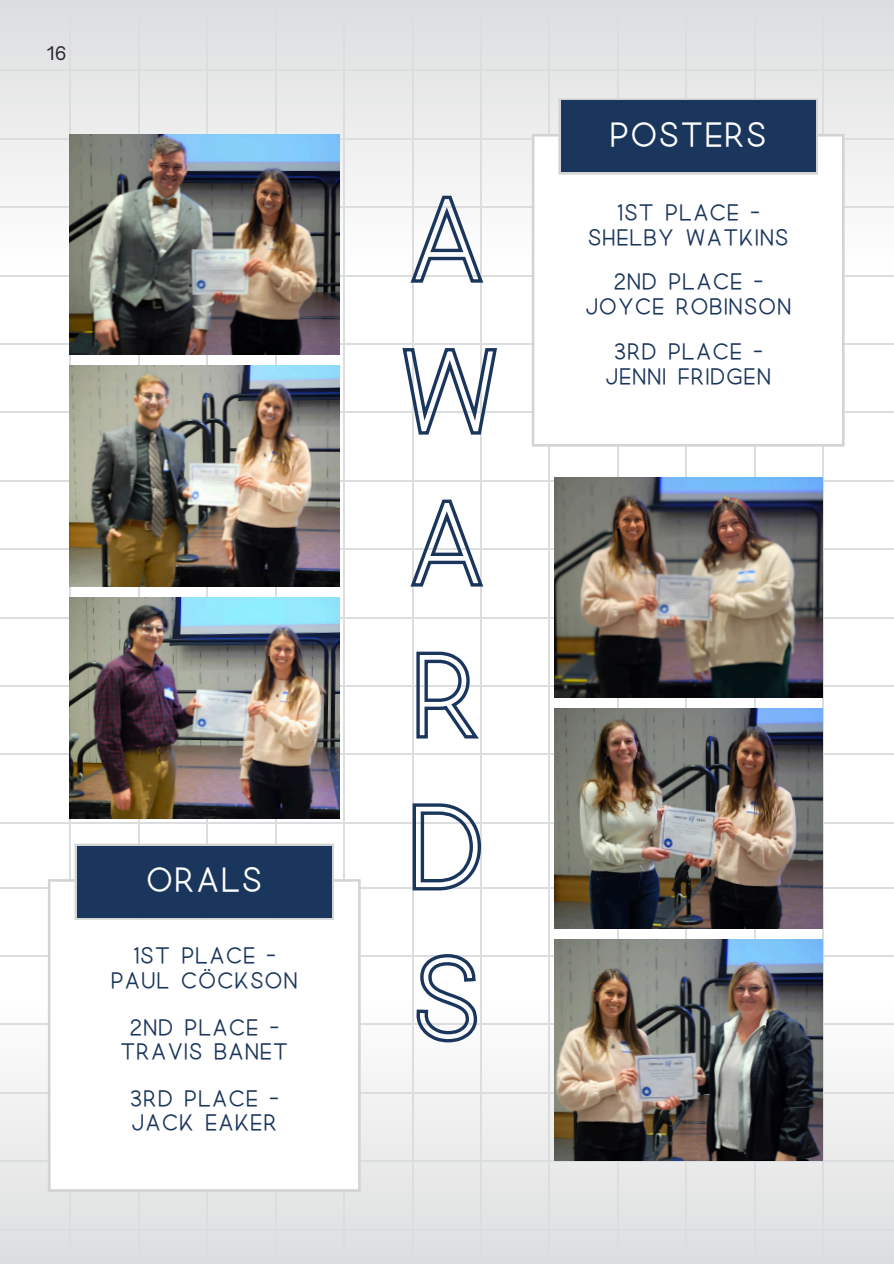
<style>
.page{position:relative;width:894px;height:1264px;background:#fff}
.page>*{position:absolute;margin:0;border:0;box-sizing:border-box;transform-origin:0 0}
.t1{font:31.5px "Quick";color:#fff}
.t2{font:21px/24.8px "Quick";color:#1b365d;text-align:center}
.t3{font:18px "Open Sauce One";color:#2b282d}
</style>
<div class="page">
<div style="left:0;top:995px;width:893px;height:268px;background:linear-gradient(to bottom,#fff,#dddddf)"></div>
<div style="left:0;top:0;width:893px;height:268px;background:linear-gradient(to bottom,#dcddde,#fefefe)"></div>
<hr style="left:70px;top:0;width:1px;height:893px;background:#dcddde">
<hr style="left:138px;top:0;width:2px;height:893px;background:#dcddde">
<hr style="left:206px;top:0;width:2px;height:893px;background:#dcddde">
<hr style="left:275px;top:0;width:1px;height:893px;background:#dcddde">
<hr style="left:343px;top:0;width:2px;height:893px;background:#dcddde">
<hr style="left:411px;top:0;width:2px;height:893px;background:#dcddde">
<hr style="left:480px;top:0;width:2px;height:893px;background:#dcddde">
<hr style="left:548px;top:0;width:2px;height:893px;background:#dcddde">
<hr style="left:616px;top:0;width:2px;height:893px;background:#dcddde">
<hr style="left:685px;top:0;width:2px;height:893px;background:#dcddde">
<hr style="left:753px;top:0;width:2px;height:893px;background:#dcddde">
<hr style="left:822px;top:0;width:1px;height:893px;background:#dcddde">
<hr style="left:0;top:70px;width:893px;height:1px;background:#dcddde">
<hr style="left:0;top:138px;width:893px;height:2px;background:#dcddde">
<hr style="left:0;top:206px;width:893px;height:2px;background:#dcddde">
<hr style="left:0;top:275px;width:893px;height:1px;background:#dcddde">
<hr style="left:0;top:343px;width:893px;height:2px;background:#dcddde">
<hr style="left:0;top:411px;width:893px;height:2px;background:#dcddde">
<hr style="left:0;top:480px;width:893px;height:2px;background:#dcddde">
<hr style="left:0;top:548px;width:893px;height:2px;background:#dcddde">
<hr style="left:0;top:616px;width:893px;height:2px;background:#dcddde">
<hr style="left:0;top:685px;width:893px;height:2px;background:#dcddde">
<hr style="left:0;top:753px;width:893px;height:2px;background:#dcddde">
<hr style="left:0;top:822px;width:893px;height:1px;background:#dcddde">
<hr style="left:70px;top:817px;width:1px;height:446px;background:#dcddde">
<hr style="left:138px;top:817px;width:2px;height:446px;background:#dcddde">
<hr style="left:206px;top:817px;width:2px;height:446px;background:#dcddde">
<hr style="left:275px;top:817px;width:1px;height:446px;background:#dcddde">
<hr style="left:343px;top:817px;width:2px;height:446px;background:#dcddde">
<hr style="left:411px;top:817px;width:2px;height:446px;background:#dcddde">
<hr style="left:480px;top:817px;width:2px;height:446px;background:#dcddde">
<hr style="left:548px;top:817px;width:2px;height:446px;background:#dcddde">
<hr style="left:616px;top:817px;width:2px;height:446px;background:#dcddde">
<hr style="left:685px;top:817px;width:2px;height:446px;background:#dcddde">
<hr style="left:753px;top:817px;width:2px;height:446px;background:#dcddde">
<hr style="left:822px;top:817px;width:1px;height:446px;background:#dcddde">
<hr style="left:0;top:886px;width:893px;height:2px;background:#dcddde">
<hr style="left:0;top:955px;width:893px;height:2px;background:#dcddde">
<hr style="left:0;top:1023px;width:893px;height:2px;background:#dcddde">
<hr style="left:0;top:1091px;width:893px;height:2px;background:#dcddde">
<hr style="left:0;top:1160px;width:893px;height:2px;background:#dcddde">
<hr style="left:0;top:1228px;width:893px;height:2px;background:#dcddde">
<img style="left:554px;top:477px;width:267px;height:220px">
<img style="left:554px;top:709px;width:267px;height:219px">
<img style="left:554px;top:939px;width:267px;height:221px">
<img style="left:69px;top:597px;width:270px;height:221px">
<img style="left:69px;top:366px;width:270px;height:220px">
<img style="left:69px;top:134px;width:270px;height:220px">
<svg style="left:531px;top:98px;width:313px;height:348px"></svg>
<div style="left:561px;top:101px;width:254px;height:71px;background:#1b365d"></div>
<svg style="left:408px;top:193px;width:77px;height:91px"></svg>
<svg style="left:402px;top:345px;width:95px;height:91px"></svg>
<svg style="left:410px;top:497px;width:74px;height:91px"></svg>
<svg style="left:416px;top:651px;width:63px;height:88px"></svg>
<svg style="left:411px;top:801px;width:70px;height:91px"></svg>
<svg style="left:414px;top:954px;width:63px;height:90px"></svg>
<svg style="left:48px;top:843px;width:312px;height:348px"></svg>
<div style="left:77px;top:846px;width:254px;height:71px;background:#1b365d"></div>
<p class="t3" style="left:47px;top:42px;width:21px">16</p>
<p class="t1" style="left:145px;top:867px;width:119px">ORALS</p>
<p class="t2" style="left:110px;top:945px;width:189px">1ST PLACE -<br>PAUL CÖCKSON</p>
<h2 class="t2" style="left:120px;top:1016px;width:170px">2ND PLACE -<br>TRAVIS BANET</h2>
<p class="t2" style="left:129px;top:1087px;width:151px;text-align:left">3RD PLACE -<br>JACK EAKER</p>
<p class="t1" style="left:609px;top:122px;width:159px">POSTERS</p>
<p class="t2" style="left:587px;top:202px;width:203px">1ST PLACE -<br>SHELBY WATKINS</p>
<p class="t2" style="left:584px;top:272px;width:208px">2ND PLACE -<br>JOYCE ROBINSON</p>
<h1 class="t2" style="left:613px;top:341px;width:151px">3RD PLACE -</h1>
<p class="t2" style="left:604px;top:366px;width:168px">JENNI FRIDGEN</p>
</div>
